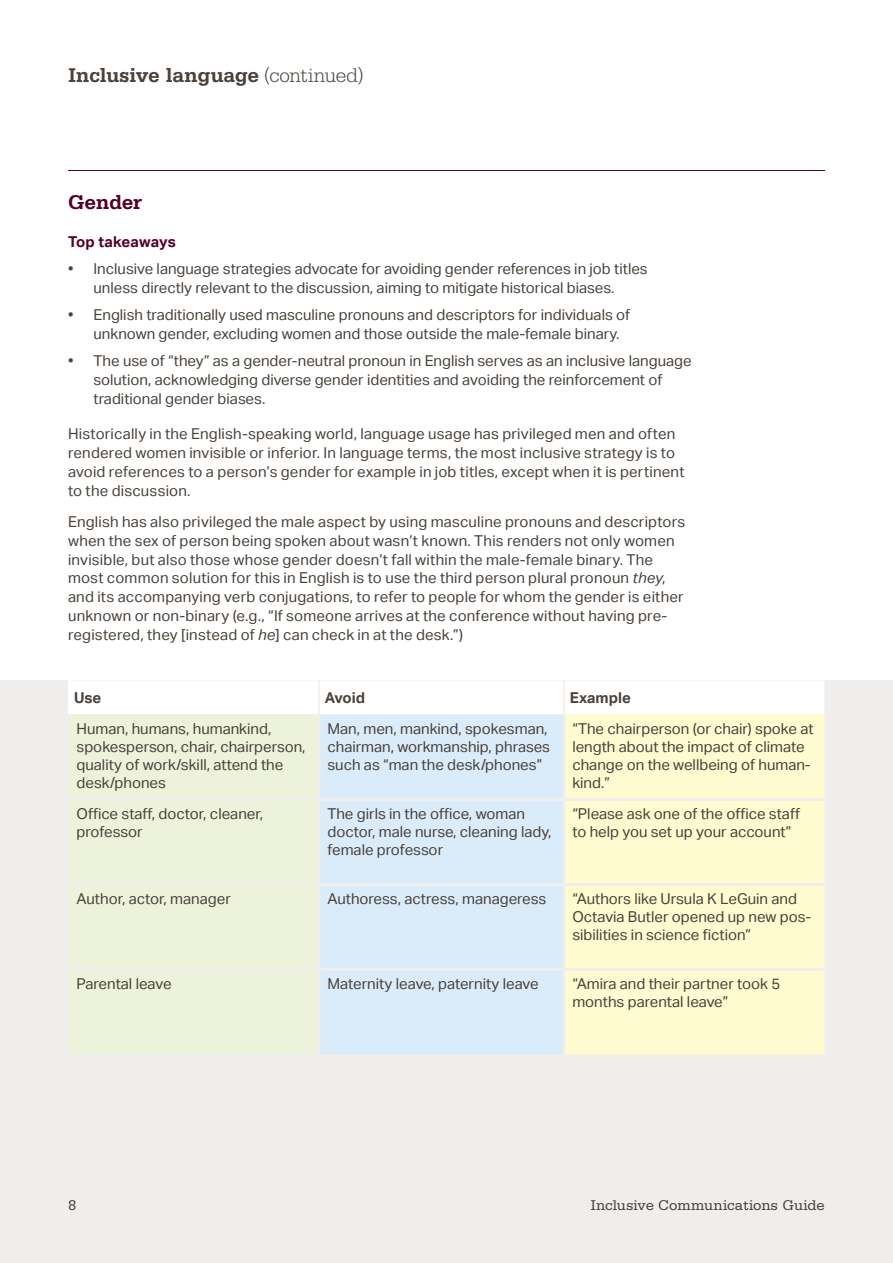
<style>
.page{position:relative;width:893px;height:1263px;background:#fff}
.page>*{position:absolute;margin:0;border:0;box-sizing:border-box;transform-origin:0 0}
.t1{font:700 21px "Serifa Std";letter-spacing:-.01em;color:#49413a}
.t2{font:700 21px "Serifa Std";letter-spacing:-.02em;color:#520024}
.t3{font:15px/18px "Aktiv Grotesk";color:#49413a}
.t4{font:15px "Serifa Std";color:#49413a}
.t5{font:700 15px "Aktiv Grotesk";color:#49413a}
.t6{font:700 15px "Aktiv Grotesk";letter-spacing:.005em;color:#520024}
.s1{font-weight:300}
.s2{font-style:italic}
</style>
<div class="page">
<div style="left:0;top:680px;width:893px;height:583px;background:#f0eeed"></div>
<div style="left:68px;top:681px;width:756px;height:33px;background:#fff"></div>
<div style="left:68px;top:715px;width:249px;height:339px;background:#ecf3da"></div>
<div style="left:320px;top:714px;width:242px;height:340px;background:#daebfa"></div>
<div style="left:565px;top:714px;width:259px;height:340px;background:#fefbd1"></div>
<hr style="left:318px;top:680px;width:2px;height:34px;background:#f0eeed">
<hr style="left:563px;top:680px;width:2px;height:34px;background:#f0eeed">
<hr style="left:68px;top:798px;width:251px;height:3px;background:#f0eeed">
<hr style="left:319px;top:798px;width:245px;height:3px;background:#f0eeed">
<hr style="left:564px;top:798px;width:260px;height:3px;background:#f0eeed">
<hr style="left:68px;top:883px;width:251px;height:3px;background:#f0eeed">
<hr style="left:319px;top:883px;width:245px;height:3px;background:#f0eeed">
<hr style="left:564px;top:883px;width:260px;height:3px;background:#f0eeed">
<hr style="left:68px;top:968px;width:251px;height:3px;background:#f0eeed">
<hr style="left:319px;top:968px;width:245px;height:3px;background:#f0eeed">
<hr style="left:564px;top:968px;width:260px;height:3px;background:#f0eeed">
<hr style="left:68px;top:170px;width:757px;height:1px;background:#520024">
<h1 class="t1" style="left:68px;top:63px;width:297px">Inclusive language <span class="s1">(continued)</span></h1>
<h1 class="t2" style="left:68px;top:190px;width:76px">Gender</h1>
<p class="t6" style="left:68px;top:233px;width:109px">Top takeaways</p>
<p class="t3" style="left:68px;top:260px;width:581px;line-height:18.8px;text-align:center">• Inclusive language strategies advocate for avoiding gender references in job titles unless directly relevant to the discussion, aiming to mitigate historical biases.</p>
<p class="t3" style="left:94px;top:306px;width:538px;line-height:18.8px;text-indent:-26px">• English traditionally used masculine pronouns and descriptors for individuals of unknown gender, excluding women and those outside the male-female binary.</p>
<p class="t3" style="left:94px;top:352px;width:600px;line-height:18.8px;text-indent:-26px">• The use of “they” as a gender-neutral pronoun in English serves as an inclusive language solution, acknowledging diverse gender identities and avoiding the reinforcement of traditional gender biases.</p>
<p class="t3" style="left:68px;top:425px;width:618px;line-height:18.8px">Historically in the English-speaking world, language usage has privileged men and often rendered women invisible or inferior. In language terms, the most inclusive strategy is to avoid references to a person’s gender for example in job titles, except when it is pertinent to the discussion.</p>
<p class="t3" style="left:68px;top:513px;width:619px;line-height:18.8px">English has also privileged the male aspect by using masculine pronouns and descriptors when the sex of person being spoken about wasn’t known. This renders not only women invisible, but also those whose gender doesn’t fall within the male-female binary. The most common solution for this in English is to use the third person plural pronoun <span class="s2">they</span>, and its accompanying verb conjugations, to refer to people for whom the gender is either unknown or non-binary (e.g., “If someone arrives at the conference without having pre&shy;registered, they [instead of <span class="s2">he</span>] can check in at the desk.”)</p>
<p class="t5" style="left:74px;top:689px;width:29px">Use</p>
<p class="t5" style="left:325px;top:689px;width:42px">Avoid</p>
<p class="t5" style="left:570px;top:689px;width:62px">Example</p>
<p class="t3" style="left:77px;top:719px;width:231px">Human, humans, humankind, spokesperson, chair, chairperson, quality of work/skill, attend the desk/phones</p>
<p class="t3" style="left:327px;top:719px;width:224px">Man, men, mankind, spokesman, chairman, workmanship, phrases such as “man the desk/phones”</p>
<p class="t3" style="left:572px;top:719px;width:243px">“The chairperson (or chair) spoke at length about the impact of climate change on the wellbeing of human&shy;kind.”</p>
<p class="t3" style="left:77px;top:804px;width:188px">Office staff, doctor, cleaner, professor</p>
<p class="t3" style="left:327px;top:804px;width:225px">The girls in the office, woman doctor, male nurse, cleaning lady, female professor</p>
<p class="t3" style="left:572px;top:804px;width:229px">“Please ask one of the office staff to help you set up your account”</p>
<p class="t3" style="left:77px;top:889px;width:156px">Author, actor, manager</p>
<p class="t3" style="left:327px;top:889px;width:221px">Authoress, actress, manageress</p>
<p class="t3" style="left:572px;top:889px;width:240px">“Authors like Ursula K LeGuin and<br>Octavia Butler opened up new pos&shy;sibilities in science fiction”</p>
<p class="t3" style="left:77px;top:974px;width:97px">Parental leave</p>
<p class="t3" style="left:327px;top:974px;width:213px">Maternity leave, paternity leave</p>
<p class="t3" style="left:572px;top:974px;width:209px">“Amira and their partner took 5 months parental leave”</p>
<p class="t4" style="left:68px;top:1197px;width:10px">8</p>
<p class="t4" style="left:591px;top:1197px;width:236px">Inclusive Communications Guide</p>
</div>
